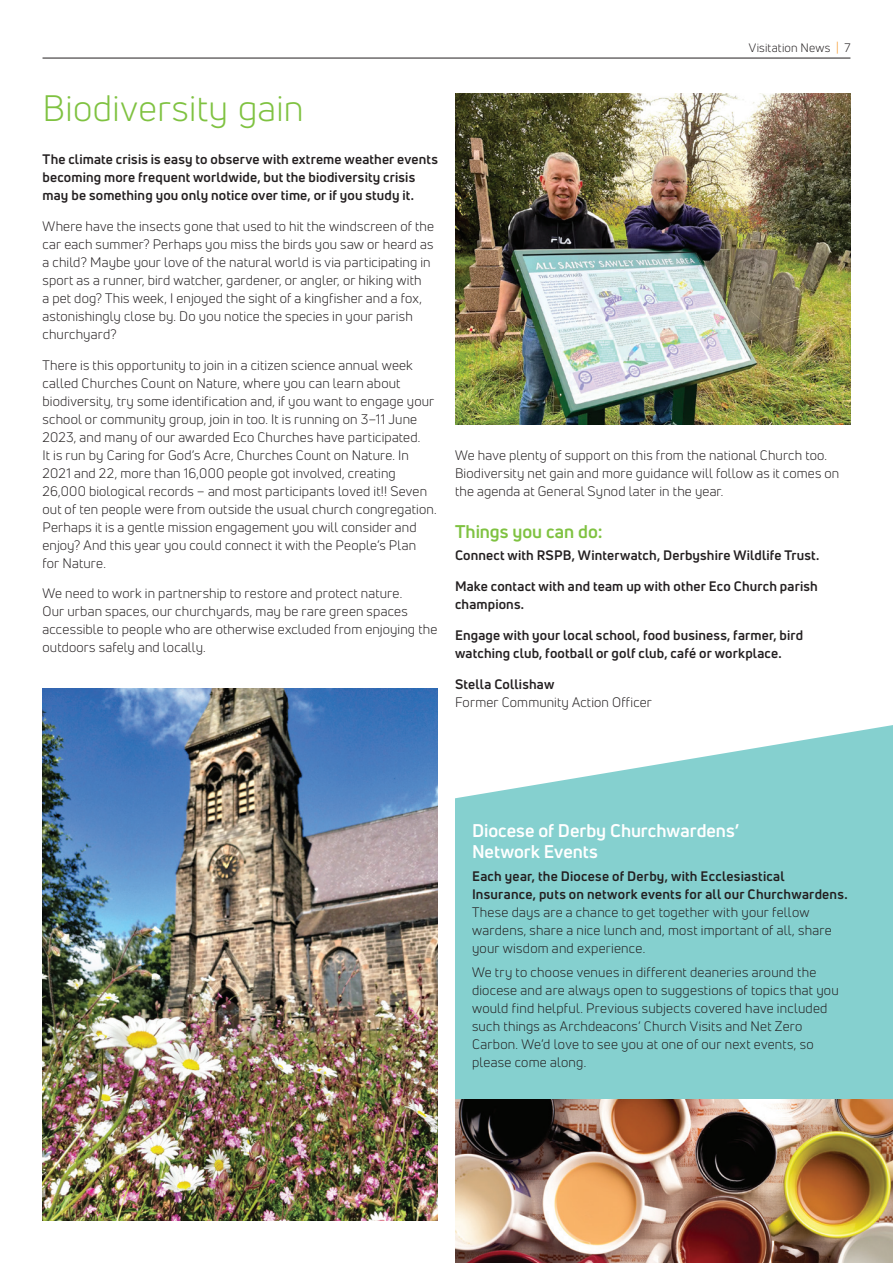
<style>
.page{position:relative;width:893px;height:1263px;background:#fff}
.page>*{position:absolute;margin:0;border:0;box-sizing:border-box;transform-origin:0 0}
._07B_Main_Title_Turq{font:36px "Uni Neue";letter-spacing:.015em;color:#7fc241}
._11A_Subhead_Red{font:700 18px/21px "Uni Neue";color:#fff}
._11B_Subhead_Turquoi{font:700 18px "Uni Neue";letter-spacing:-.005em;color:#7fc241}
._08A_Main_Copy{font:13.5px/18px "Uni Neue";letter-spacing:.015em;color:#231f20}
._08A_Main_Copy-2{font:700 13.5px/18px "Uni Neue";letter-spacing:.01em;color:#231f20}
._02_Page_Info{font:12px "Uni Neue";letter-spacing:.02em;color:#231f20}
.s1{color:#f7931d}
.s2{font-weight:700}
</style>
<div class="page">
<svg style="left:455px;top:725px;width:438px;height:374px;background:#91d4d3"></svg>
<img style="left:455px;top:1099px;width:438px;height:164px">
<img style="left:43px;top:689px;width:395px;height:531px">
<img style="left:455px;top:94px;width:395px;height:330px">
<hr style="left:43px;top:58px;width:807px;height:1px;background:#231f20">
<p class="_07B_Main_Title_Turq" style="left:43px;top:86px;width:263px">Biodiversity gain</p>
<p class="_08A_Main_Copy-2" style="left:43px;top:150px;width:397px">The climate crisis is easy to observe with extreme weather events becoming more frequent worldwide, but the biodiversity crisis may be something you only notice over time, or if you study it.</p>
<p class="_08A_Main_Copy" style="left:43px;top:217px;width:393px">Where have the insects gone that used to hit the windscreen of the car each summer? Perhaps you miss the birds you saw or heard as a child? Maybe your love of the natural world is via participating in sport as a runner, bird watcher, gardener, or angler, or hiking with<br>a pet dog? This week, I enjoyed the sight of a kingfisher and a fox, astonishingly close by. Do you notice the species in your parish churchyard?</p>
<p class="_08A_Main_Copy" style="left:43px;top:356px;width:396px">There is this opportunity to join in a citizen science annual week called Churches Count on Nature, where you can learn about biodiversity, try some identification and, if you want to engage your school or community group, join in too. It is running on 3–11 June 2023, and many of our awarded Eco Churches have participated.<br>It is run by Caring for God’s Acre, Churches Count on Nature. In 2021 and 22, more than 16,000 people got involved, creating 26,000 biological records – and most participants loved it!! Seven out of ten people were from outside the usual church congregation.<br>Perhaps it is a gentle mission engagement you will consider and enjoy? And this year you could connect it with the People’s Plan<br>for Nature.</p>
<p class="_08A_Main_Copy" style="left:43px;top:584px;width:396px">We need to work in partnership to restore and protect nature.<br>Our urban spaces, our churchyards, may be rare green spaces accessible to people who are otherwise excluded from enjoying the outdoors safely and locally.</p>
<p class="_02_Page_Info" style="left:749px;top:40px;width:103px">Visitation News <span class="s1">|</span> 7</p>
<p class="_08A_Main_Copy" style="left:455px;top:446px;width:386px">We have plenty of support on this from the national Church too.<br>Biodiversity net gain and more guidance will follow as it comes on the agenda at General Synod later in the year.</p>
<p class="_11B_Subhead_Turquoi" style="left:455px;top:520px;width:149px">Things you can do:</p>
<p class="_08A_Main_Copy-2" style="left:455px;top:546px;width:366px">Connect with RSPB, Winterwatch, Derbyshire Wildlife Trust.</p>
<p class="_08A_Main_Copy-2" style="left:455px;top:577px;width:364px">Make contact with and team up with other Eco Church parish champions.</p>
<p class="_08A_Main_Copy-2" style="left:455px;top:626px;width:350px">Engage with your local school, food business, farmer, bird watching club, football or golf club, café or workplace.</p>
<p class="_08A_Main_Copy" style="left:455px;top:675px;width:198px"><span class="s2">Stella Collishaw<br></span>Former Community Action Officer</p>
<p class="_11A_Subhead_Red" style="left:472px;top:820px;width:269px">Diocese of Derby Churchwardens’<br>Network Events</p>
<p class="_08A_Main_Copy" style="left:472px;top:867px;width:377px"><span class="s2">Each year, the Diocese of Derby, with Ecclesiastical Insurance, puts on network events for all our Churchwardens.<br></span>These days are a chance to get together with your fellow wardens, share a nice lunch and, most important of all, share your wisdom and experience.</p>
<p class="_08A_Main_Copy" style="left:472px;top:963px;width:368px">We try to choose venues in different deaneries around the diocese and are always open to suggestions of topics that you would find helpful. Previous subjects covered have included such things as Archdeacons’ Church Visits and Net Zero Carbon. We’d love to see you at one of our next events, so please come along.</p>
</div>
